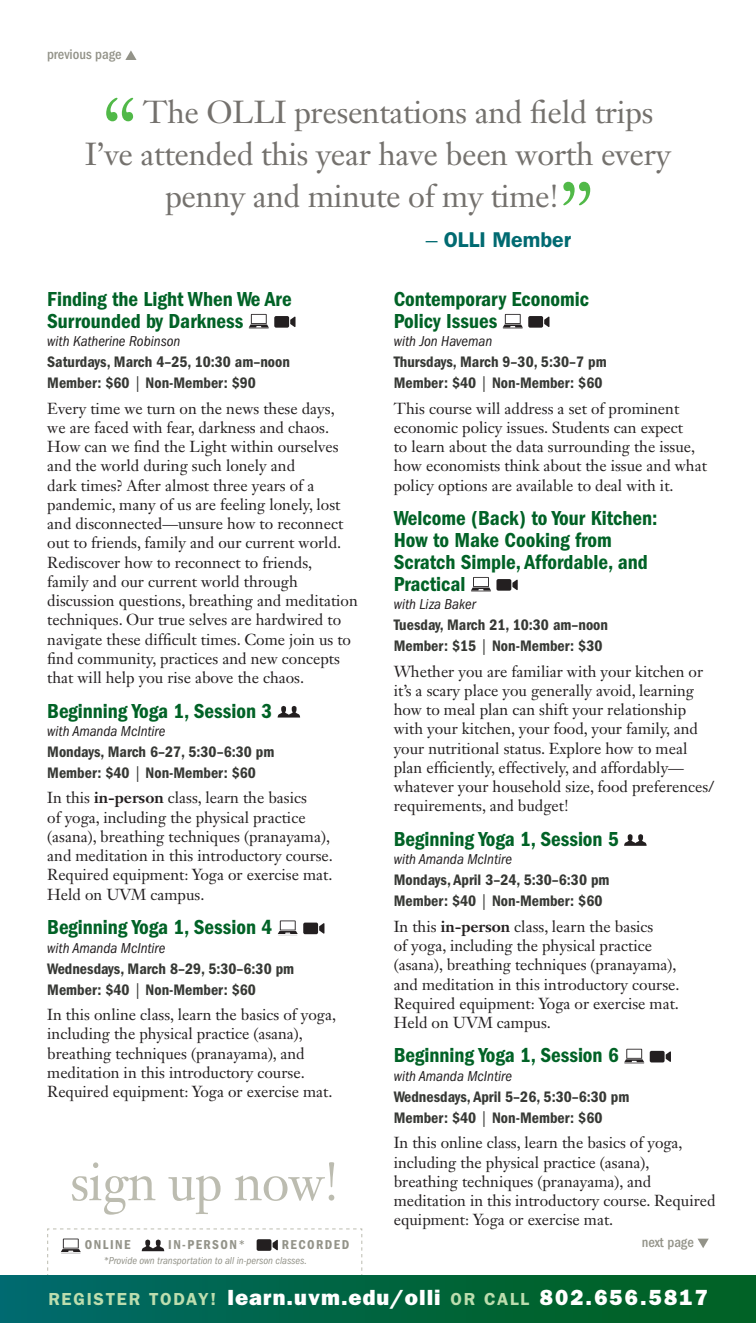
<style>
.page{position:relative;width:756px;height:1323px;background:#fff}
.page>*{position:absolute;margin:0;border:0;box-sizing:border-box;transform-origin:0 0}
.t1{font:79.8px "Janson Text LT Std";color:#51b948}
.t2{font:53.2px "Janson Text LT Std";letter-spacing:-.015em;color:#bcbcb0;scale:.96 1}
.t3{font:31.5px "Janson Text LT Std";letter-spacing:-.01em;color:#74716d}
.t4{font:22.05px "ITC Franklin Gothic Std Hvy";letter-spacing:.045em;color:#fff}
.t5{font:600 21.53px "ITC Franklin Gothic Std";color:#006a71}
.Course_Title{font:21px/21.9px "ITC Franklin Gothic Std Dm Cd";color:#016226}
.Course_Description{font:15.75px/19.2px "Janson Text LT Std";color:#231f20}
.Date_Price{font:15.75px/21px "ITC Franklin Gothic Std Dm Cd";color:#373935}
.with_instructor{font:italic condensed 14.88px "ITC Franklin Gothic Std";color:#231f20}
.t6{font:500 condensed 14.53px "ITC Franklin Gothic Std";color:#939389}
.Course_Title-2{font:13.3px "ITC Franklin Gothic Std Dm Cd";letter-spacing:.11em;color:#939389}
.Course_Title-3{font:italic condensed 10.5px "ITC Franklin Gothic Std";color:#939389}
.s1{font-weight:400;font-stretch:condensed}
.s2{font-family:"ITC Franklin Gothic Std";font-stretch:condensed}
.s3{font-weight:700}
.s4{font-family:"ITC Franklin Gothic Std";font-weight:600;font-size:17.5px;color:#bcddae}
</style>
<div class="page">
<svg style="left:125px;top:50px;width:12px;height:10px"></svg>
<svg style="left:503px;top:314px;width:20px;height:15px"></svg>
<div style="left:528px;top:316px;width:15px;height:12px;background:#231f20;border-radius:2px"></div>
<svg style="left:544px;top:316px;width:6px;height:11px"></svg>
<svg style="left:471px;top:577px;width:20px;height:15px"></svg>
<div style="left:496px;top:579px;width:15px;height:12px;background:#231f20;border-radius:2px"></div>
<svg style="left:512px;top:579px;width:6px;height:11px"></svg>
<svg style="left:624px;top:834px;width:23px;height:12px"></svg>
<svg style="left:624px;top:1049px;width:20px;height:14px"></svg>
<div style="left:650px;top:1051px;width:15px;height:11px;background:#231f20;border-radius:2px"></div>
<svg style="left:666px;top:1051px;width:5px;height:11px"></svg>
<svg style="left:249px;top:314px;width:20px;height:15px"></svg>
<div style="left:274px;top:316px;width:15px;height:12px;background:#231f20;border-radius:2px"></div>
<svg style="left:290px;top:316px;width:6px;height:11px"></svg>
<svg style="left:278px;top:706px;width:22px;height:12px"></svg>
<svg style="left:278px;top:920px;width:20px;height:15px"></svg>
<div style="left:303px;top:923px;width:15px;height:11px;background:#231f20;border-radius:2px"></div>
<svg style="left:319px;top:923px;width:5px;height:11px"></svg>
<svg style="left:47px;top:1228px;width:316px;height:48px"></svg>
<svg style="left:698px;top:1239px;width:11px;height:9px"></svg>
<div style="left:0;top:1276px;width:756px;height:47px;background:linear-gradient(to right,#00696a,#01611c)"></div>
<p class="t6" style="left:47px;top:46px;width:76px">previous page</p>
<p class="t1" style="left:103px;top:77px;width:37px">“</p>
<p class="t3" style="left:143px;top:92px;width:512px">The OLLI presentations and field trips</p>
<p class="t3" style="left:85px;top:134px;width:587px">I’ve attended this year have been worth every</p>
<p class="t3" style="left:165px;top:176px;width:395px">penny and minute of my time!</p>
<p class="t5" style="left:425px;top:227px;width:147px"><span class="s1">—</span> OLLI Member</p>
<p class="t1" style="left:558px;top:161px;width:37px">”</p>
<p class="Course_Title" style="left:47px;top:288px;width:246px">Finding the Light When We Are<br>Surrounded by Darkness</p>
<p class="with_instructor" style="left:47px;top:333px;width:135px">with Katherine Robinson</p>
<p class="Date_Price" style="left:47px;top:351px;width:244px">Saturdays, March 4–25, 10:30 am–noon<br>Member: $60 <span class="s2">|</span> Non-Member: $90</p>
<p class="Course_Description" style="left:47px;top:398px;width:312px">Every time we turn on the news these days,<br>we are faced with fear, darkness and chaos.<br>How can we find the Light within ourselves and the world during such lonely and<br>dark times? After almost three years of a pandemic, many of us are feeling lonely, lost and disconnected—unsure how to reconnect out to friends, family and our current world.<br>Rediscover how to reconnect to friends,<br>family and our current world through discussion questions, breathing and meditation techniques. Our true selves are hardwired to navigate these difficult times. Come join us to find community, practices and new concepts that will help you rise above the chaos.</p>
<p class="Course_Title" style="left:47px;top:700px;width:227px">Beginning Yoga 1, Session 3</p>
<p class="with_instructor" style="left:47px;top:723px;width:120px">with Amanda McIntire</p>
<p class="Date_Price" style="left:47px;top:741px;width:229px">Mondays, March 6–27, 5:30–6:30 pm<br>Member: $40 <span class="s2">|</span> Non-Member: $60</p>
<p class="Course_Description" style="left:47px;top:788px;width:287px">In this <span class="s3">in-person</span> class, learn the basics<br>of yoga, including the physical practice (asana), breathing techniques (pranayama), and meditation in this introductory course.<br>Required equipment: Yoga or exercise mat.<br>Held on UVM campus.</p>
<p class="Course_Title" style="left:47px;top:916px;width:227px">Beginning Yoga 1, Session 4</p>
<p class="with_instructor" style="left:47px;top:939px;width:120px">with Amanda McIntire</p>
<p class="Date_Price" style="left:47px;top:958px;width:248px">Wednesdays, March 8–29, 5:30–6:30 pm<br>Member: $40 <span class="s2">|</span> Non-Member: $60</p>
<p class="Course_Description" style="left:47px;top:1005px;width:290px">In this online class, learn the basics of yoga, including the physical practice (asana), breathing techniques (pranayama), and meditation in this introductory course.<br>Required equipment: Yoga or exercise mat.</p>
<h2 class="t2" style="left:70px;top:1148px;width:281px">sign up now!</h2>
<p class="Course_Title-2" style="left:85px;top:1237px;width:47px">ONLINE</p>
<p class="Course_Title-2" style="left:168px;top:1237px;width:79px">IN-PERSON<span class="s2">*</span></p>
<p class="Course_Title-2" style="left:282px;top:1237px;width:69px">RECORDED</p>
<p class="Course_Title-3" style="left:103px;top:1255px;width:205px">*Provide own transportation to all in-person classes.</p>
<p class="Course_Title" style="left:394px;top:288px;width:197px">Contemporary Economic<br>Policy Issues</p>
<p class="with_instructor" style="left:394px;top:333px;width:100px">with Jon Haveman</p>
<p class="Date_Price" style="left:394px;top:351px;width:214px">Thursdays, March 9–30, 5:30–7 pm<br>Member: $40 <span class="s2">|</span> Non-Member: $60</p>
<p class="Course_Description" style="left:394px;top:398px;width:315px">This course will address a set of prominent economic policy issues. Students can expect<br>to learn about the data surrounding the issue, how economists think about the issue and what policy options are available to deal with it.</p>
<p class="Course_Title" style="left:394px;top:507px;width:265px">Welcome (Back) to Your Kitchen:<br>How to Make Cooking from<br>Scratch Simple, Affordable, and<br>Practical</p>
<p class="with_instructor" style="left:394px;top:596px;width:84px">with Liza Baker</p>
<p class="Date_Price" style="left:394px;top:614px;width:216px">Tuesday, March 21, 10:30 am–noon<br>Member: $15 <span class="s2">|</span> Non-Member: $30</p>
<p class="Course_Description" style="left:394px;top:661px;width:322px">Whether you are familiar with your kitchen or it’s a scary place you generally avoid, learning how to meal plan can shift your relationship with your kitchen, your food, your family, and your nutritional status. Explore how to meal plan efficiently, effectively, and affordably— whatever your household size, food preferences/ requirements, and budget!</p>
<p class="Course_Title" style="left:394px;top:828px;width:227px">Beginning Yoga 1, Session 5</p>
<p class="with_instructor" style="left:394px;top:851px;width:120px">with Amanda McIntire</p>
<p class="Date_Price" style="left:394px;top:870px;width:217px">Mondays, April 3–24, 5:30–6:30 pm<br>Member: $40 <span class="s2">|</span> Non-Member: $60</p>
<p class="Course_Description" style="left:394px;top:917px;width:287px">In this <span class="s3">in-person</span> class, learn the basics<br>of yoga, including the physical practice (asana), breathing techniques (pranayama), and meditation in this introductory course.<br>Required equipment: Yoga or exercise mat.<br>Held on UVM campus.</p>
<p class="Course_Title" style="left:394px;top:1045px;width:227px">Beginning Yoga 1, Session 6</p>
<p class="with_instructor" style="left:394px;top:1068px;width:120px">with Amanda McIntire</p>
<p class="Date_Price" style="left:394px;top:1086px;width:237px">Wednesdays, April 5–26, 5:30–6:30 pm<br>Member: $40 <span class="s2">|</span> Non-Member: $60</p>
<p class="Course_Description" style="left:394px;top:1133px;width:323px">In this online class, learn the basics of yoga, including the physical practice (asana), breathing techniques (pranayama), and meditation in this introductory course. Required equipment: Yoga or exercise mat.</p>
<p class="t6" style="left:642px;top:1234px;width:53px">next page</p>
<p class="t4" style="left:48px;top:1285px;width:661px"><span class="s4">REGISTER TODAY!</span> learn.uvm.edu/olli <span class="s4">OR CALL</span> 802.656.5817</p>
</div>
